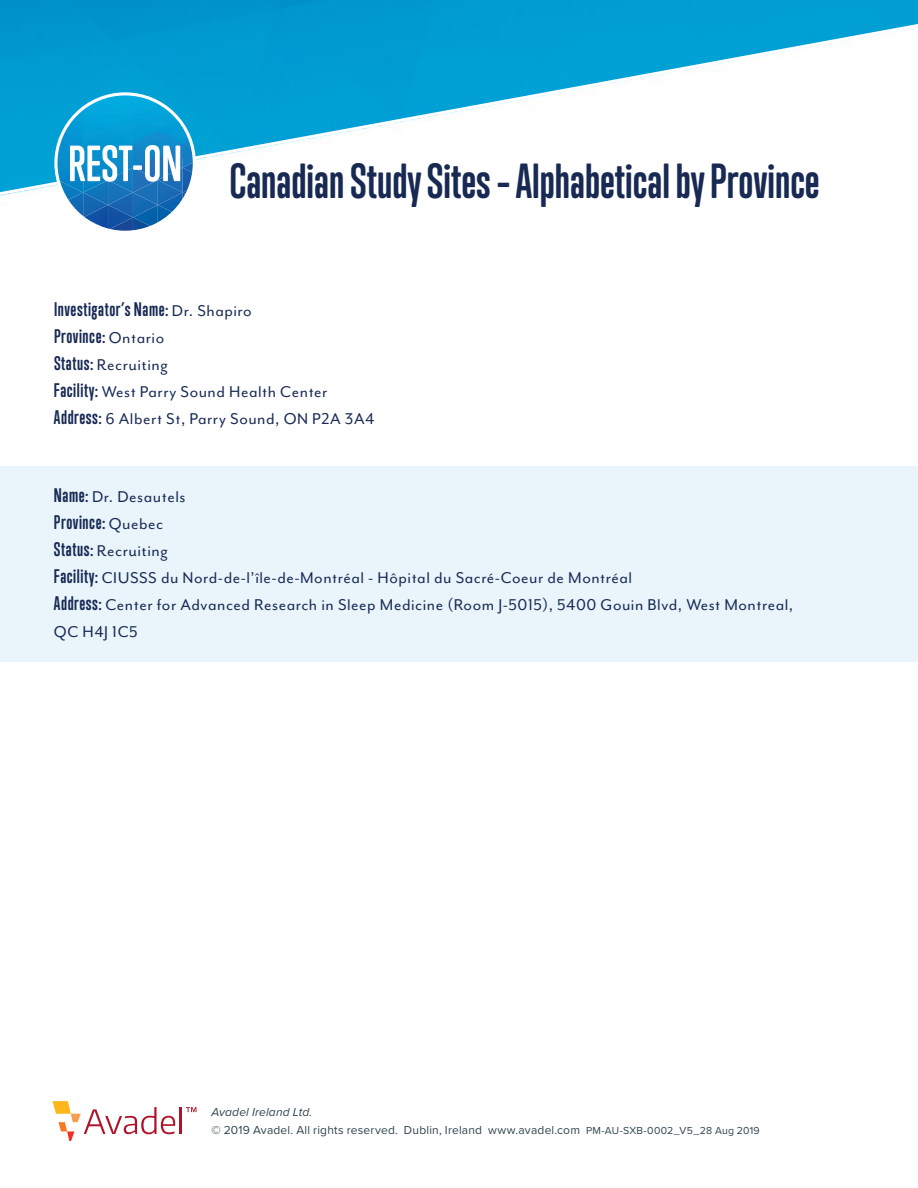
<style>
.page{position:relative;width:918px;height:1188px;background:#fff}
.page>*{position:absolute;margin:0;border:0;box-sizing:border-box;transform-origin:0 0}
.t1{font:700 45px "Trump Soft Pro";color:#182a54}
.t2{font:18px/27px "Mr Eaves Mod OT";letter-spacing:.03em;color:#182a54}
.t3{font:700 18px/27px "Trump Soft Pro";letter-spacing:.03em;color:#182a54}
.t4{font:18px "Mr Eaves San OT";letter-spacing:.03em;color:#182a54}
.t5{font:12px/18px "Proxima Nova";letter-spacing:.015em;color:#2f444e}
.s1{font-family:"Mr Eaves Mod OT";font-weight:400}
.s2{font-family:"Trump Soft Pro";font-weight:700}
.s3{font-style:italic}
.s4{font-size:10.5px}
</style>
<div class="page">
<hr style="left:180px;top:1107px;width:2px;height:27px;background:#ae132a">
<svg style="left:52px;top:1101px;width:123px;height:40px"></svg>
<svg style="left:186px;top:1107px;width:10px;height:5px"></svg>
<div style="left:0;top:466px;width:918px;height:196px;background:#e9f4fb"></div>
<img style="left:0;top:0;width:918px;height:19px">
<svg style="left:0;top:19px;width:918px;height:177px"></svg>
<svg style="left:54px;top:92px;width:142px;height:139px"></svg>
<h1 class="t1" style="left:229px;top:154px;width:592px">Canadian Study Sites – Alphabetical by Province</h1>
<p class="t3" style="left:54px;top:296px;width:199px">Investigator’s Name: <span class="s1">Dr. Shapiro<br></span>Province: <span class="s1">Ontario</span></p>
<p class="t4" style="left:54px;top:355px;width:115px"><span class="s2">Status:</span> Recruiting</p>
<p class="t2" style="left:54px;top:378px;width:322px"><span class="s2">Facility:</span> West Parry Sound Health Center<br><span class="s2">Address:</span> 6 Albert St, Parry Sound, ON P2A 3A4</p>
<p class="t2" style="left:54px;top:483px;width:133px"><span class="s2">Name:</span> Dr. Desautels</p>
<p class="t3" style="left:54px;top:508px;width:111px">Province: <span class="s1">Quebec</span></p>
<p class="t4" style="left:54px;top:541px;width:115px"><span class="s2">Status:</span> Recruiting</p>
<p class="t2" style="left:54px;top:564px;width:741px"><span class="s2">Facility:</span> CIUSSS du Nord-de-l’île-de-Montréal - Hôpital du Sacré-Coeur de Montréal<br><span class="s2">Address:</span> Center for Advanced Research in Sleep Medicine (Room J-5015), 5400 Gouin Blvd, West Montreal,<br>QC H4J 1C5</p>
<p class="t5" style="left:212px;top:1102px;width:550px"><span class="s3">Avadel Ireland Ltd.<br></span>© 2019 Avadel. All rights reserved. Dublin, Ireland www.avadel.com <span class="s4">PM-AU-SXB-0002_V5_28 Aug 2019</span></p>
</div>
